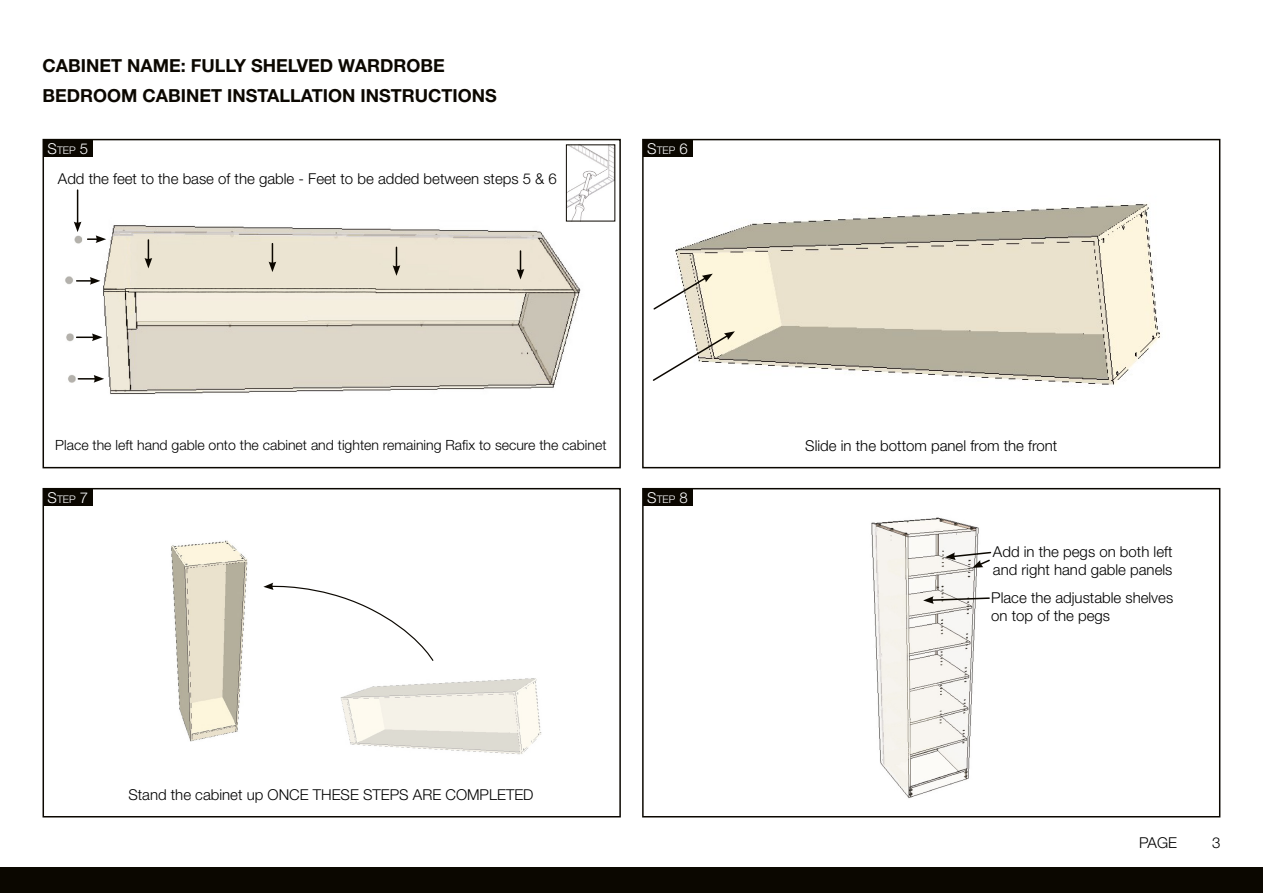
<style>
.page{position:relative;width:1263px;height:893px;background:#fff}
.page>*{position:absolute;margin:0;border:0;box-sizing:border-box;transform-origin:0 0}
.t1{font:700 18px "Helvetica Neue LT Std";color:#0b0700}
.t2{font:300 15px/18px "Helvetica Neue LT Std";color:#000}
.t3{font:300 15px "Helvetica Neue LT Std";color:#000}
.t4{font:300 14.1px "Helvetica Neue LT Std";color:#000}
.t5{font:300 10.5px "Helvetica Neue LT Std";color:#fff}
.s1{font-size:15px}
</style>
<div class="page">
<div style="left:0;top:867px;width:1263px;height:26px;background:#0b0700"></div>
<img style="left:675px;top:142px;width:485px;height:243px">
<div style="left:642px;top:139px;width:578px;height:329px;border:2px solid #0b0700"></div>
<svg style="left:652px;top:331px;width:83px;height:51px"></svg>
<svg style="left:653px;top:274px;width:60px;height:37px"></svg>
<img style="left:65px;top:144px;width:551px;height:251px">
<div style="left:43px;top:139px;width:578px;height:329px;border:2px solid #0b0700"></div>
<div style="left:43px;top:140px;width:50px;height:17px;background:#0b0700"></div>
<div style="left:643px;top:140px;width:49px;height:17px;background:#0b0700"></div>
<img style="left:692px;top:491px;width:287px;height:307px">
<div style="left:642px;top:488px;width:578px;height:329px;border:2px solid #0b0700"></div>
<div style="left:643px;top:489px;width:49px;height:17px;background:#0b0700"></div>
<svg style="left:145px;top:240px;width:7px;height:28px"></svg>
<svg style="left:269px;top:244px;width:7px;height:28px"></svg>
<svg style="left:393px;top:247px;width:7px;height:29px"></svg>
<svg style="left:517px;top:251px;width:7px;height:28px"></svg>
<svg style="left:923px;top:596px;width:67px;height:8px"></svg>
<svg style="left:945px;top:551px;width:47px;height:17px"></svg>
<img style="left:171px;top:540px;width:103px;height:202px">
<div style="left:43px;top:488px;width:578px;height:329px;border:2px solid #0b0700"></div>
<img style="left:340px;top:678px;width:202px;height:77px">
<div style="left:43px;top:489px;width:50px;height:17px;background:#0b0700"></div>
<svg style="left:263px;top:583px;width:171px;height:79px"></svg>
<img style="left:568px;top:146px;width:45px;height:73px">
<div style="left:566px;top:144px;width:49px;height:77px;border:1px solid #0b0700"></div>
<hr style="left:77px;top:190px;width:1px;height:34px;background:#0b0700">
<svg style="left:74px;top:222px;width:7px;height:10px"></svg>
<svg style="left:88px;top:235px;width:18px;height:8px"></svg>
<svg style="left:77px;top:277px;width:23px;height:8px"></svg>
<svg style="left:77px;top:333px;width:25px;height:8px"></svg>
<svg style="left:78px;top:375px;width:26px;height:8px"></svg>
<p class="t1" style="left:43px;top:55px;width:404px">CABINET NAME: FULLY SHELVED WARDROBE</p>
<p class="t1" style="left:43px;top:85px;width:456px">BEDROOM CABINET INSTALLATION INSTRUCTIONS</p>
<p class="t5" style="left:48px;top:143px;width:42px"><span class="s1">S</span>TEP <span class="s1">5</span></p>
<p class="t5" style="left:647px;top:143px;width:42px"><span class="s1">S</span>TEP <span class="s1">6</span></p>
<p class="t2" style="left:58px;top:169px;width:501px">Add the feet to the base of the gable - Feet to be added between steps 5 &amp; 6</p>
<p class="t4" style="left:55px;top:436px;width:553px">Place the left hand gable onto the cabinet and tighten remaining Rafix to secure the cabinet</p>
<p class="t5" style="left:48px;top:492px;width:42px"><span class="s1">S</span>TEP <span class="s1">7</span></p>
<p class="t5" style="left:647px;top:492px;width:42px"><span class="s1">S</span>TEP <span class="s1">8</span></p>
<p class="t2" style="left:128px;top:785px;width:407px">Stand the cabinet up ONCE THESE STEPS ARE COMPLETED</p>
<p class="t2" style="left:805px;top:436px;width:253px">Slide in the bottom panel from the front</p>
<p class="t2" style="left:993px;top:542px;width:181px">Add in the pegs on both left and right hand gable panels</p>
<p class="t2" style="left:991px;top:589px;width:183px">Place the adjustable shelves on top of the pegs</p>
<p class="t3" style="left:1139px;top:833px;width:39px">PAGE</p>
<p class="t2" style="left:1212px;top:833px;width:10px">3</p>
</div>
